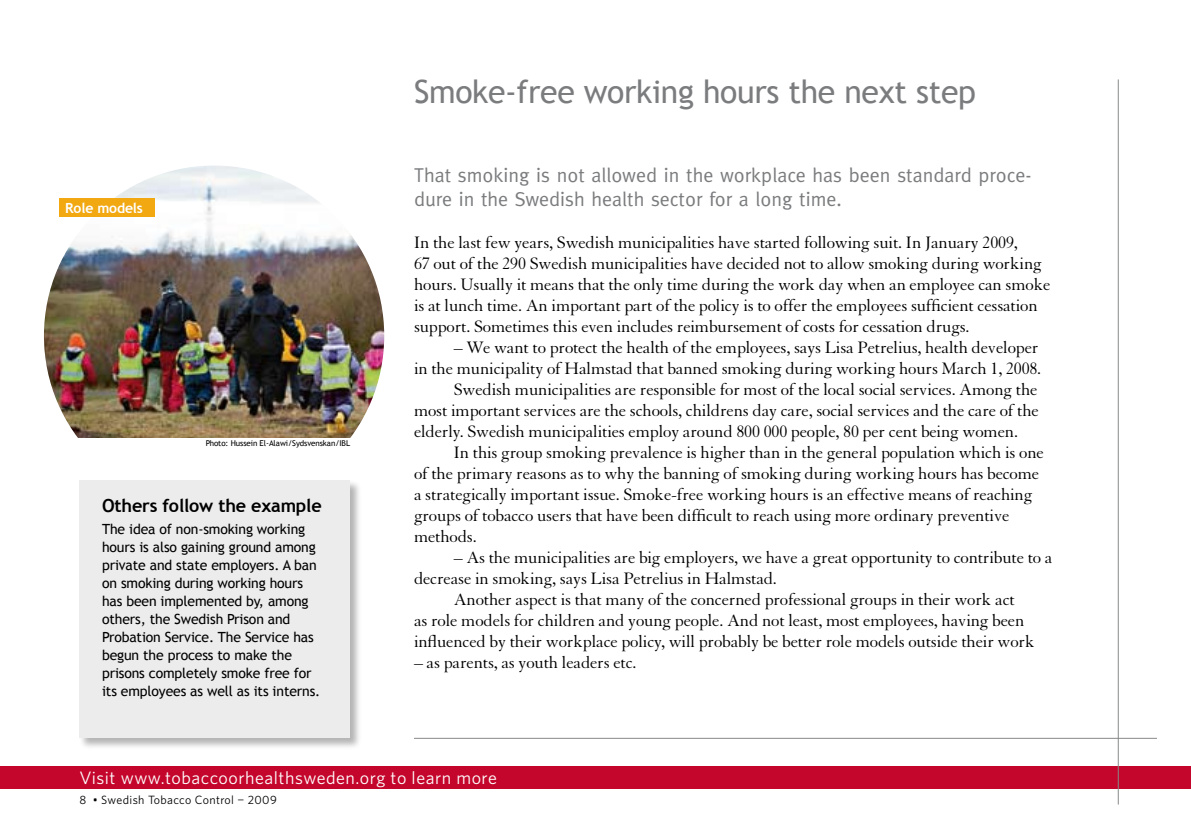
<style>
.page{position:relative;width:1191px;height:840px;background:#fff}
.page>*{position:absolute;margin:0;border:0;box-sizing:border-box;transform-origin:0 0}
.t1{font:32px "Trebuchet MS";letter-spacing:-.01em;color:#7b7c7e}
.t2{font:20px/24px "Meta";color:#7b7c7e}
.t3{font:18px/21px "Granjon";letter-spacing:-.01em;color:#000}
.t4{font:18px "Whitney";letter-spacing:.03em;color:#fff}
.t5{font:700 18px "Trebuchet MS";letter-spacing:-.01em;color:#000}
.t6{font:14px/18px "Trebuchet MS";letter-spacing:-.01em;color:#000}
.t7{font:700 14px "Trebuchet MS";letter-spacing:-.01em;color:#fff}
.t8{font:12px "Whitney";letter-spacing:.03em;color:#000}
.t9{font:8px "Trebuchet MS";letter-spacing:-.01em;color:#000}
</style>
<div class="page">
<div style="left:0;top:765px;width:1191px;height:23px;background:#c5062c"></div>
<hr style="left:1117px;top:79px;width:1px;height:725px;background:#878889">
<hr style="left:414px;top:737px;width:743px;height:1px;background:#878889">
<div style="left:77px;top:478px;width:285px;height:272px;background:#000;opacity:.3"></div>
<div style="left:79px;top:480px;width:271px;height:257px;background:#ececed"></div>
<img style="left:44px;top:165px;width:340px;height:272px">
<div style="left:60px;top:198px;width:95px;height:19px;background:#f1a811"></div>
<p class="t7" style="left:65px;top:199px;width:79px">Role models</p>
<p class="t9" style="left:206px;top:438px;width:146px">Photo: Hussein El-Alawi/Sydsvenskan/IBL</p>
<p class="t5" style="left:102px;top:494px;width:221px">Others follow the example</p>
<p class="t6" style="left:102px;top:520px;width:220px">The idea of non-smoking working hours is also gaining ground among private and state employers. A ban on smoking during working hours has been implemented by, among others, the Swedish Prison and<br>Probation Service. The Service has begun the process to make the prisons completely smoke free for its employees as well as its interns.</p>
<h1 class="t1" style="left:414px;top:73px;width:563px">Smoke-free working hours the next step</h1>
<p class="t2" style="left:414px;top:162px;width:619px">That smoking is not allowed in the workplace has been standard proce&shy;dure in the Swedish health sector for a long time.</p>
<p class="t3" style="left:414px;top:232px;width:638px">In the last few years, Swedish municipalities have started following suit. In January 2009,<br>67 out of the 290 Swedish municipalities have decided not to allow smoking during working hours. Usually it means that the only time during the work day when an employee can smoke is at lunch time. An important part of the policy is to offer the employees sufficient cessation support. Sometimes this even includes reimbursement of costs for cessation drugs.</p>
<p class="t3" style="left:454px;top:337px;width:586px">– We want to protect the health of the employees, says Lisa Petrelius, health developer</p>
<p class="t3" style="left:414px;top:358px;width:629px">in the municipality of Halmstad that banned smoking during working hours March 1, 2008.</p>
<p class="t3" style="left:454px;top:379px;width:585px">Swedish municipalities are responsible for most of the local social services. Among the</p>
<p class="t3" style="left:414px;top:400px;width:626px">most important services are the schools, childrens day care, social services and the care of the</p>
<p class="t3" style="left:414px;top:421px;width:605px">elderly. Swedish municipalities employ around 800 000 people, 80 per cent being women.</p>
<p class="t3" style="left:454px;top:442px;width:591px">In this group smoking prevalence is higher than in the general population which is one</p>
<p class="t3" style="left:414px;top:463px;width:627px">of the primary reasons as to why the banning of smoking during working hours has become</p>
<p class="t3" style="left:414px;top:484px;width:620px">a strategically important issue. Smoke-free working hours is an effective means of reaching</p>
<p class="t3" style="left:414px;top:505px;width:597px">groups of tobacco users that have been difficult to reach using more ordinary preventive</p>
<p class="t3" style="left:414px;top:526px;width:64px">methods.</p>
<p class="t3" style="left:454px;top:547px;width:600px">– As the municipalities are big employers, we have a great opportunity to contribute to a</p>
<p class="t3" style="left:414px;top:568px;width:364px">decrease in smoking, says Lisa Petrelius in Halmstad.</p>
<p class="t3" style="left:454px;top:589px;width:562px">Another aspect is that many of the concerned professional groups in their work act</p>
<p class="t3" style="left:414px;top:610px;width:612px">as role models for children and young people. And not least, most employees, having been</p>
<p class="t3" style="left:414px;top:631px;width:622px">influenced by their workplace policy, will probably be better role models outside their work</p>
<p class="t3" style="left:414px;top:652px;width:224px">– as parents, as youth leaders etc.</p>
<p class="t4" style="left:79px;top:766px;width:419px">Visit www.tobaccoorhealthsweden.org to learn more</p>
<p class="t8" style="left:93px;top:792px;width:186px">• Swedish Tobacco Control ¬ 2009</p>
</div>
